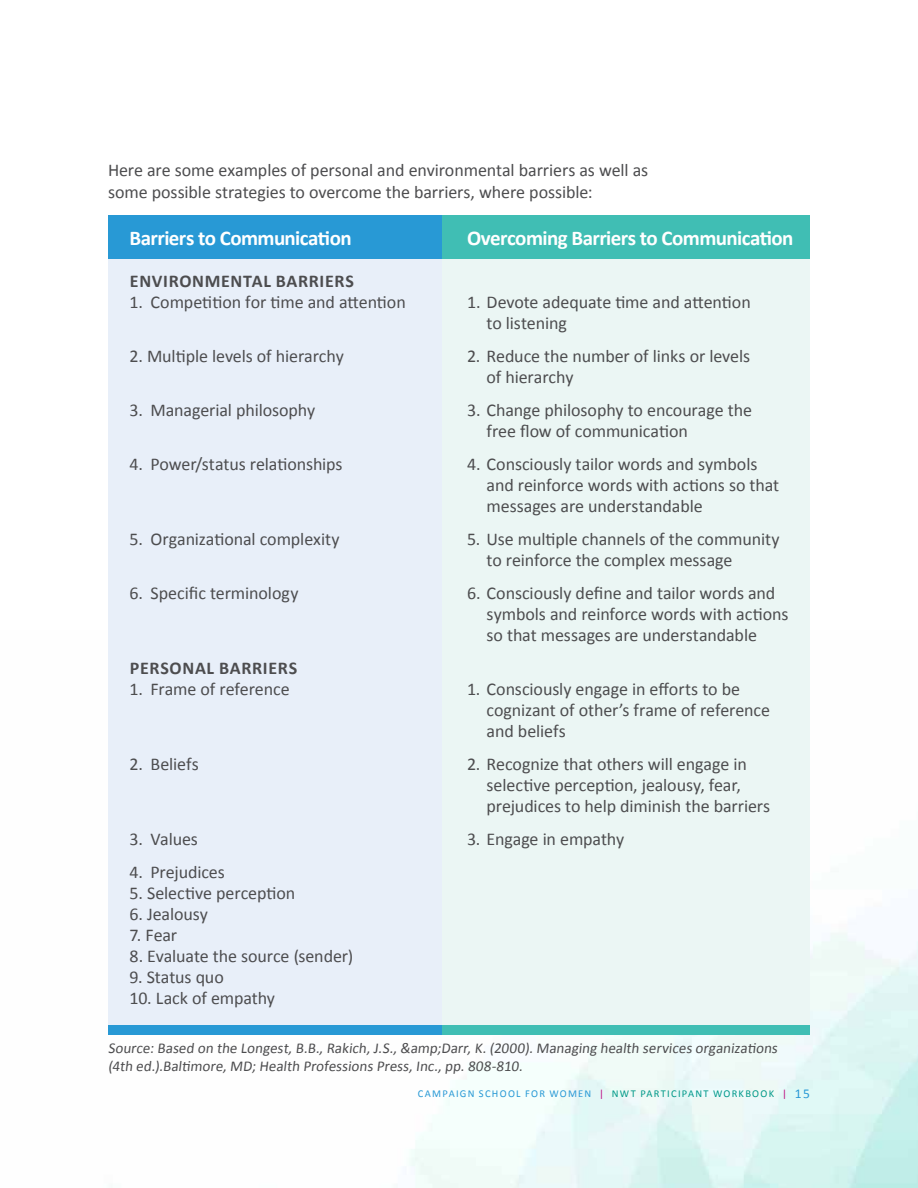
<style>
.page{position:relative;width:918px;height:1188px;background:#fff}
.page>*{position:absolute;margin:0;border:0;box-sizing:border-box;transform-origin:0 0}
.t1{font:700 21px "Calibri";letter-spacing:-.03em;color:#fff}
.t2{font:18px/21px "Calibri";letter-spacing:-.005em;color:#4d4d4f}
.t3{font:700 18px "Calibri";letter-spacing:.04em;color:#4d4d4f}
.t4{font:15px/18px "Calibri";color:#4d4d4f}
.t5{font:10.5px "Calibri";letter-spacing:.12em;color:#2899d5}
.s1{color:#bc067e}
.s2{color:#009889}
.s3{font-size:13.5px}
</style>
<div class="page">
<div style="left:108px;top:216px;width:335px;height:819px;background:#e8eff9"></div>
<div style="left:443px;top:216px;width:367px;height:819px;background:#ebf6f4"></div>
<div style="left:108px;top:216px;width:335px;height:43px;background:#2899d5"></div>
<div style="left:443px;top:216px;width:367px;height:43px;background:#40beb4"></div>
<div style="left:108px;top:1025px;width:335px;height:10px;background:#2899d5"></div>
<div style="left:443px;top:1025px;width:367px;height:10px;background:#40beb4"></div>
<p class="t2" style="left:108px;top:158px;width:542px;line-height:22.5px">Here are some examples of personal and environmental barriers as well as some possible strategies to overcome the barriers, where possible:</p>
<p class="t1" style="left:130px;top:225px;width:224px">Barriers to Communication</p>
<p class="t1" style="left:467px;top:225px;width:328px">Overcoming Barriers to Communication</p>
<p class="t3" style="left:130px;top:270px;width:226px">ENVIRONMENTAL BARRIERS</p>
<p class="t2" style="left:130px;top:292px;width:278px">1. Competition for time and attention</p>
<p class="t2" style="left:487px;top:292px;width:266px;text-indent:-19px">1. Devote adequate time and attention to listening</p>
<p class="t2" style="left:130px;top:346px;width:216px">2. Multiple levels of hierarchy</p>
<p class="t2" style="left:487px;top:346px;width:265px;text-indent:-19px">2. Reduce the number of links or levels of hierarchy</p>
<p class="t2" style="left:130px;top:400px;width:187px">3. Managerial philosophy</p>
<p class="t2" style="left:487px;top:400px;width:267px;text-indent:-19px">3. Change philosophy to encourage the free flow of communication</p>
<p class="t2" style="left:130px;top:454px;width:215px">4. Power/status relationships</p>
<p class="t2" style="left:487px;top:454px;width:294px;text-indent:-19px">4. Consciously tailor words and symbols and reinforce words with actions so that messages are understandable</p>
<p class="t2" style="left:130px;top:529px;width:212px">5. Organizational complexity</p>
<p class="t2" style="left:487px;top:529px;width:295px;text-indent:-19px">5. Use multiple channels of the community to reinforce the complex message</p>
<p class="t2" style="left:130px;top:583px;width:170px">6. Specific terminology</p>
<p class="t2" style="left:487px;top:583px;width:303px;text-indent:-19px">6. Consciously define and tailor words and symbols and reinforce words with actions so that messages are understandable</p>
<p class="t3" style="left:130px;top:657px;width:169px">PERSONAL BARRIERS</p>
<p class="t2" style="left:130px;top:679px;width:162px">1. Frame of reference</p>
<p class="t2" style="left:487px;top:679px;width:285px;text-indent:-19px">1. Consciously engage in efforts to be cognizant of other’s frame of reference and beliefs</p>
<p class="t2" style="left:130px;top:754px;width:71px">2. Beliefs</p>
<p class="t2" style="left:487px;top:754px;width:285px;text-indent:-19px">2. Recognize that others will engage in selective perception, jealousy, fear, prejudices to help diminish the barriers</p>
<p class="t2" style="left:130px;top:829px;width:70px">3. Values</p>
<p class="t2" style="left:467px;top:829px;width:159px">3. Engage in empathy</p>
<p class="t2" style="left:130px;top:862px;width:97px">4. Prejudices</p>
<p class="t2" style="left:130px;top:883px;width:167px">5. Selective perception</p>
<p class="t2" style="left:130px;top:904px;width:80px">6. Jealousy</p>
<p class="t2" style="left:130px;top:925px;width:49px">7. Fear</p>
<p class="t2" style="left:130px;top:946px;width:225px">8. Evaluate the source (sender)</p>
<p class="t2" style="left:130px;top:967px;width:96px">9. Status quo</p>
<p class="t2" style="left:130px;top:988px;width:147px">10. Lack of empathy</p>
<p class="t4" style="left:108px;top:1039px;width:673px">Source: Based on the Longest, B.B., Rakich, J.S., &amp;amp;Darr, K. (2000). Managing health services organizations (4th ed.).Baltimore, MD; Health Professions Press, Inc., pp. 808-810.</p>
<p class="t5" style="left:418px;top:1087px;width:394px">CAMPAIGN SCHOOL FOR WOMEN <span class="s1">|</span> <span class="s2">NWT PARTICIPANT WORKBOOK</span> <span class="s1">|</span> <span class="s3">15</span></p>
</div>
